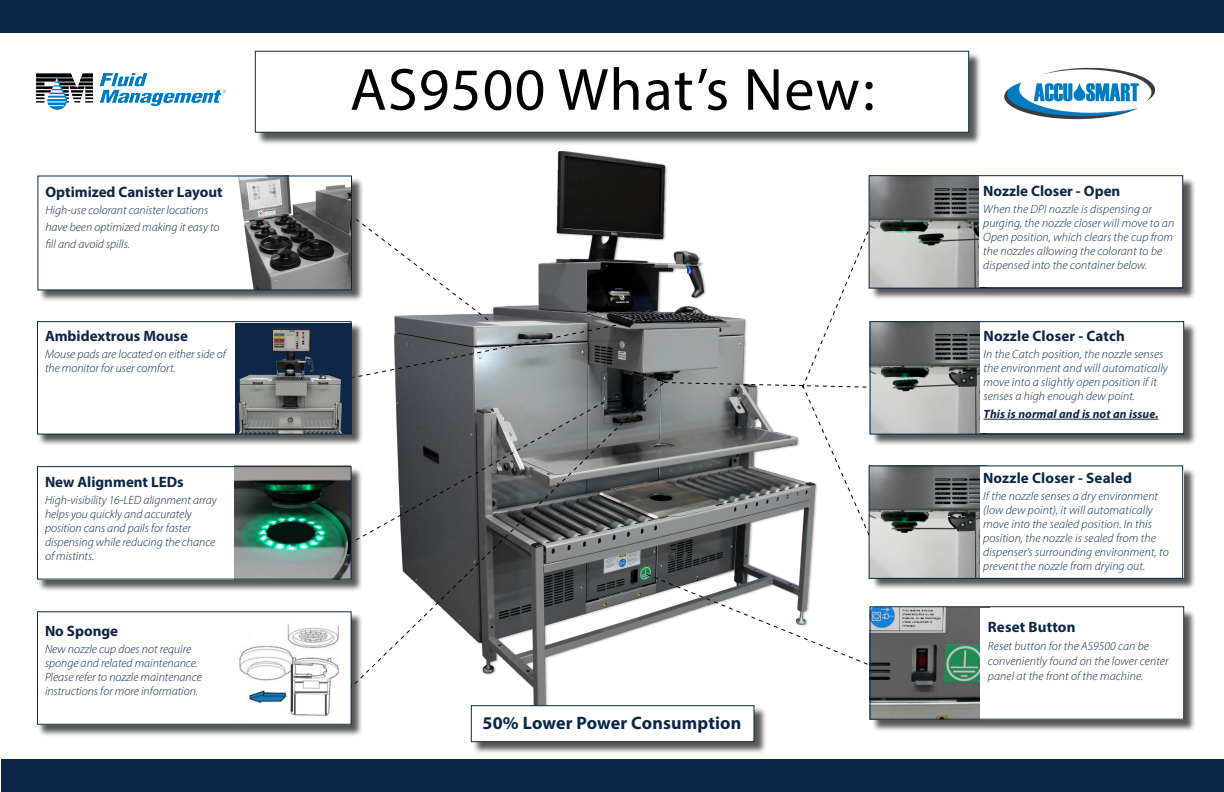
<style>
.page{position:relative;width:1224px;height:792px;background:#fff}
.page>*{position:absolute;margin:0;border:0;box-sizing:border-box;transform-origin:0 0}
.t1{font:60px "Myriad Pro";letter-spacing:.02em;color:#000}
.t2{font:700 18px "Myriad Pro";letter-spacing:.01em;color:#0c2648}
.t3{font:700 15px "Myriad Pro";color:#0c2648}
.t4{font:italic 300 12px/14px "Myriad Pro";letter-spacing:.01em;color:#0c2648}
.t5{font:italic 700 12px "Myriad Pro";letter-spacing:.01em;color:#0c2648}
</style>
<div class="page">
<div style="left:1px;top:759px;width:1223px;height:33px;background:#0c2648"></div>
<div style="left:1px;top:0;width:1223px;height:33px;background:#0c2648"></div>
<img style="left:470px;top:151px;width:344px;height:575px">
<svg style="left:348px;top:465px;width:323px;height:226px"></svg>
<div style="left:38px;top:177px;width:326px;height:125px;background:#231f20;opacity:.75"></div>
<div style="left:231px;top:176px;width:120px;height:113px;background:#fff"></div>
<img style="left:238px;top:178px;width:112px;height:110px">
<div style="left:36px;top:176px;width:198px;height:113px;background:#fff"></div>
<div style="left:38px;top:322px;width:326px;height:124px;background:#231f20;opacity:.75"></div>
<img style="left:235px;top:323px;width:114px;height:110px">
<div style="left:36px;top:320px;width:198px;height:114px;background:#fff"></div>
<div style="left:38px;top:467px;width:326px;height:125px;background:#231f20;opacity:.75"></div>
<img style="left:234px;top:468px;width:116px;height:110px">
<div style="left:36px;top:466px;width:198px;height:114px;background:#fff"></div>
<div style="left:38px;top:613px;width:326px;height:124px;background:#231f20;opacity:.75"></div>
<img style="left:234px;top:613px;width:116px;height:110px">
<div style="left:36px;top:611px;width:198px;height:114px;background:#fff"></div>
<svg style="left:645px;top:573px;width:225px;height:99px"></svg>
<div style="left:256px;top:52px;width:726px;height:93px;background:#231f20;opacity:.75"></div>
<div style="left:255px;top:51px;width:714px;height:82px;background:#fff;border:1px solid #0c2648"></div>
<svg style="left:349px;top:218px;width:521px;height:318px"></svg>
<img style="left:1004px;top:67px;width:150px;height:53px">
<img style="left:36px;top:74px;width:189px;height:36px">
<div style="left:472px;top:707px;width:295px;height:48px;background:#231f20;opacity:.75"></div>
<div style="left:471px;top:705px;width:283px;height:37px;background:#fff;border:1px solid #0c2648"></div>
<div style="left:871px;top:177px;width:325px;height:123px;background:#231f20;opacity:.75"></div>
<img style="left:871px;top:177px;width:109px;height:110px">
<div style="left:980px;top:176px;width:203px;height:111px;background:#fff"></div>
<div style="left:871px;top:323px;width:326px;height:123px;background:#231f20;opacity:.75"></div>
<img style="left:872px;top:323px;width:108px;height:110px">
<div style="left:980px;top:321px;width:204px;height:112px;background:#fff"></div>
<div style="left:871px;top:467px;width:325px;height:124px;background:#231f20;opacity:.75"></div>
<img style="left:871px;top:467px;width:109px;height:110px">
<div style="left:980px;top:466px;width:203px;height:112px;background:#fff"></div>
<div style="left:871px;top:609px;width:325px;height:123px;background:#231f20;opacity:.75"></div>
<img style="left:872px;top:608px;width:108px;height:110px">
<div style="left:980px;top:608px;width:203px;height:112px;background:#fff"></div>
<hr style="left:984px;top:419px;width:175px;height:1px;background:#0c2648">
<div style="left:37px;top:176px;width:315px;height:114px;border:1px solid #0c2648"></div>
<div style="left:37px;top:321px;width:315px;height:114px;border:1px solid #0c2648"></div>
<div style="left:37px;top:611px;width:315px;height:114px;border:1px solid #0c2648"></div>
<div style="left:869px;top:175px;width:314px;height:114px;border:1px solid #0c2648"></div>
<div style="left:870px;top:321px;width:314px;height:114px;border:1px solid #0c2648"></div>
<div style="left:869px;top:465px;width:314px;height:114px;border:1px solid #0c2648"></div>
<div style="left:870px;top:606px;width:314px;height:114px;border:1px solid #0c2648"></div>
<div style="left:37px;top:466px;width:315px;height:114px;border:1px solid #0c2648"></div>
<p class="t3" style="left:45px;top:182px;width:179px">Optimized Canister Layout</p>
<p class="t4" style="left:45px;top:203px;width:164px">High-use colorant canister locations</p>
<p class="t4" style="left:45px;top:220px;width:176px">have been optimized making it easy to</p>
<p class="t4" style="left:45px;top:237px;width:86px">fill and avoid spills.</p>
<p class="t3" style="left:45px;top:326px;width:144px">Ambidextrous Mouse</p>
<p class="t4" style="left:45px;top:347px;width:182px">Mouse pads are located on either side of the monitor for user comfort.</p>
<p class="t3" style="left:45px;top:472px;width:140px">New Alignment LEDs</p>
<p class="t4" style="left:45px;top:493px;width:173px">High-visibility 16-LED alignment array helps you quickly and accurately position cans and pails for faster dispensing while reducing the chance of mistints.</p>
<p class="t3" style="left:45px;top:621px;width:75px">No Sponge</p>
<p class="t4" style="left:45px;top:642px;width:158px">New nozzle cup does not require sponge and related maintenance.<br>Please refer to nozzle maintenance instructions for more information.</p>
<p class="t1" style="left:350px;top:53px;width:526px">AS9500 What’s New:</p>
<p class="t2" style="left:483px;top:711px;width:260px">50% Lower Power Consumption</p>
<p class="t3" style="left:983px;top:182px;width:139px">Nozzle Closer - Open</p>
<p class="t4" style="left:983px;top:202px;width:193px">When the DPI nozzle is dispensing or purging, the nozzle closer will move to an Open position, which clears the cup from the nozzles allowing the colorant to be dispensed into the container below.</p>
<p class="t3" style="left:984px;top:326px;width:143px">Nozzle Closer - Catch</p>
<p class="t4" style="left:984px;top:347px;width:186px">In the Catch position, the nozzle senses the environment and will automatically move into a slightly open position if it senses a high enough dew point.</p>
<p class="t5" style="left:984px;top:406px;width:177px">This is normal and is not an issue.</p>
<p class="t3" style="left:983px;top:468px;width:150px">Nozzle Closer - Sealed</p>
<p class="t4" style="left:983px;top:489px;width:187px">If the nozzle senses a dry environment (low dew point), it will automatically move into the sealed position. In this position, the nozzle is sealed from the dispenser’s surrounding environment, to prevent the nozzle from drying out.</p>
<p class="t3" style="left:988px;top:617px;width:89px">Reset Button</p>
<p class="t4" style="left:988px;top:638px;width:182px;line-height:15px">Reset button for the AS9500 can be conveniently found on the lower center panel at the front of the machine.</p>
</div>
